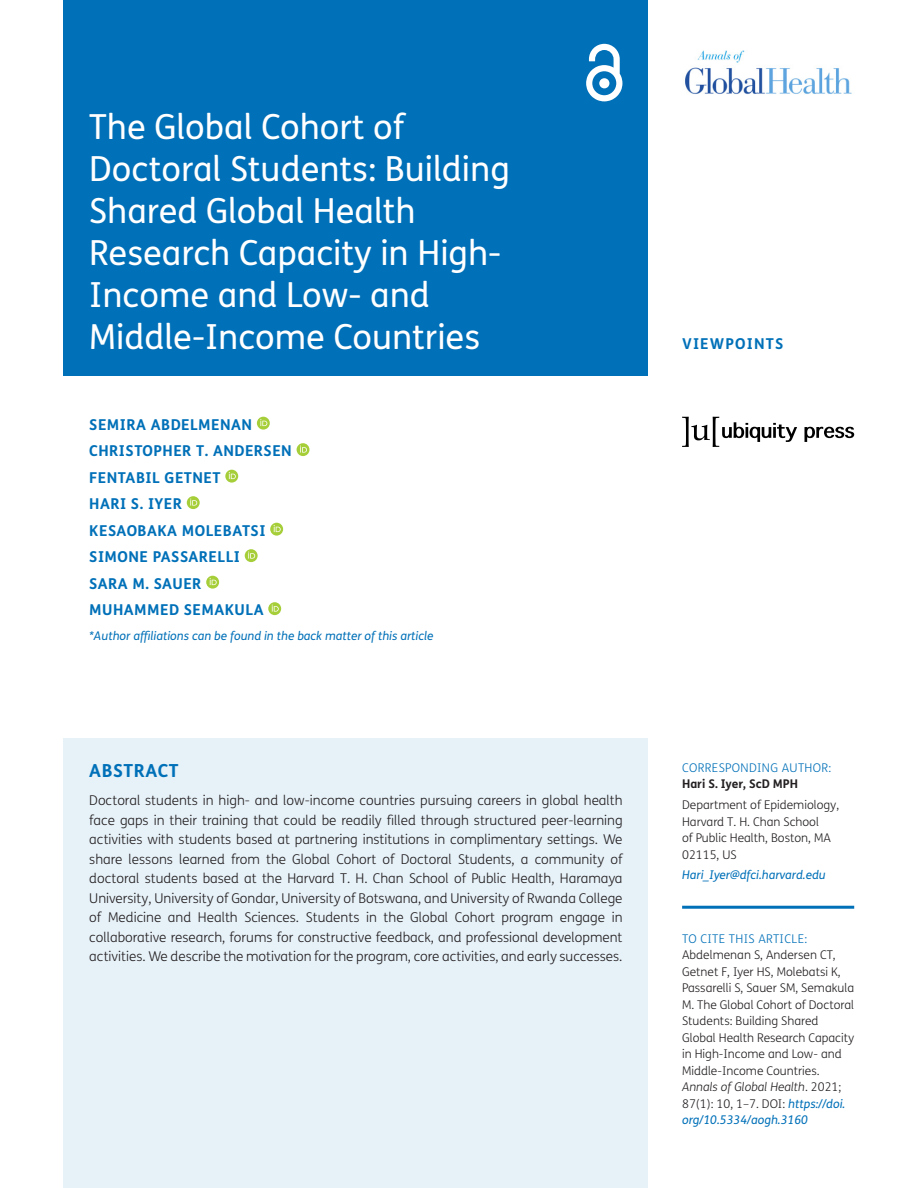
<style>
.page{position:relative;width:918px;height:1188px;background:#fff}
.page>*{position:absolute;margin:0;border:0;box-sizing:border-box;transform-origin:0 0}
.Article_Title{font:34.5px/42px "FS Me";color:#fff}
.t1{font:700 18px "FS Me";letter-spacing:.03em;color:#0070b8}
.Cover_Authors{font:700 15px "FS Me";letter-spacing:.03em;color:#0070b8}
.Article_Type{font:700 15px "FS Me";letter-spacing:.075em;color:#0070b8}
.Abstract_Copy{font:300 13.5px/19.5px "FS Me";color:#231f20;text-align:justify}
.Meta{font:300 12px/16.5px "FS Me";color:#231f20}
.Meta-2{font:italic 12px "FS Me";color:#0070b8}
.Meta_Titles{font:300 12px "FS Me";letter-spacing:.03em;color:#0070b8}
.Meta_Titles_-_Rule{font:300 12px "FS Me";letter-spacing:.03em;color:#0070b8}
.Meta-3{font:700 12px "FS Me";color:#231f20}
.s1{font-style:italic}
.s2{font-weight:400;font-style:italic;color:#0070b8}
</style>
<div class="page">
<div style="left:64px;top:0;width:584px;height:376px;background:#0070b8"></div>
<svg style="left:586px;top:44px;width:36px;height:57px"></svg>
<svg style="left:804px;top:427px;width:50px;height:15px"></svg>
<svg style="left:682px;top:417px;width:115px;height:30px"></svg>
<img style="left:685px;top:51px;width:167px;height:43px">
<hr style="left:682px;top:906px;width:172px;height:3px;background:#0070b8">
<div style="left:64px;top:738px;width:584px;height:450px;background:#e6f1f8"></div>
<svg style="left:257px;top:417px;width:13px;height:13px"></svg>
<svg style="left:260px;top:419px;width:7px;height:7px"></svg>
<div style="left:297px;top:443px;width:12px;height:13px;background:#a6ce39;border-radius:50%"></div>
<svg style="left:300px;top:446px;width:7px;height:7px"></svg>
<svg style="left:225px;top:470px;width:13px;height:13px"></svg>
<svg style="left:229px;top:472px;width:7px;height:7px"></svg>
<svg style="left:187px;top:496px;width:13px;height:13px"></svg>
<svg style="left:190px;top:499px;width:7px;height:7px"></svg>
<svg style="left:270px;top:523px;width:13px;height:13px"></svg>
<svg style="left:274px;top:525px;width:7px;height:7px"></svg>
<svg style="left:245px;top:549px;width:13px;height:13px"></svg>
<svg style="left:248px;top:552px;width:7px;height:7px"></svg>
<svg style="left:206px;top:576px;width:13px;height:13px"></svg>
<svg style="left:210px;top:578px;width:7px;height:7px"></svg>
<svg style="left:268px;top:602px;width:13px;height:13px"></svg>
<svg style="left:272px;top:605px;width:7px;height:7px"></svg>
<p class="Article_Title" style="left:89px;top:106px;width:422px">The Global Cohort of<br>Doctoral Students: Building<br>Shared Global Health<br>Research Capacity in High-<br>Income and Low- and<br>Middle-Income Countries</p>
<p class="Cover_Authors" style="left:89px;top:415px;width:164px">SEMIRA ABDELMENAN</p>
<p class="Cover_Authors" style="left:89px;top:441px;width:204px">CHRISTOPHER T. ANDERSEN</p>
<p class="Cover_Authors" style="left:89px;top:468px;width:133px">FENTABIL GETNET</p>
<p class="Cover_Authors" style="left:89px;top:494px;width:94px">HARI S. IYER</p>
<p class="Cover_Authors" style="left:89px;top:521px;width:178px">KESAOBAKA MOLEBATSI</p>
<p class="Cover_Authors" style="left:89px;top:547px;width:152px">SIMONE PASSARELLI</p>
<p class="Cover_Authors" style="left:89px;top:574px;width:114px">SARA M. SAUER</p>
<p class="Cover_Authors" style="left:89px;top:600px;width:176px">MUHAMMED SEMAKULA</p>
<p class="Meta-2" style="left:89px;top:629px;width:346px">*Author affiliations can be found in the back matter of this article</p>
<h1 class="t1" style="left:89px;top:759px;width:91px">ABSTRACT</h1>
<p class="Abstract_Copy" style="left:89px;top:791px;width:535px">Doctoral students in high- and low-income countries pursuing careers in global health face gaps in their training that could be readily filled through structured peer-learning activities with students based at partnering institutions in complimentary settings. We share lessons learned from the Global Cohort of Doctoral Students, a community of doctoral students based at the Harvard T. H. Chan School of Public Health, Haramaya University, University of Gondar, University of Botswana, and University of Rwanda College of Medicine and Health Sciences. Students in the Global Cohort program engage in collaborative research, forums for constructive feedback, and professional development activities. We describe the motivation for the program, core activities, and early successes.</p>
<p class="Article_Type" style="left:682px;top:334px;width:103px">VIEWPOINTS</p>
<p class="Meta_Titles" style="left:682px;top:761px;width:151px">CORRESPONDING AUTHOR:</p>
<p class="Meta-3" style="left:682px;top:777px;width:117px">Hari S. Iyer, ScD MPH</p>
<p class="Meta" style="left:682px;top:797px;width:159px">Department of Epidemiology,<br>Harvard T. H. Chan School<br>of Public Health, Boston, MA<br>02115, US</p>
<p class="Meta-2" style="left:682px;top:868px;width:145px">Hari_Iyer@dfci.harvard.edu</p>
<p class="Meta_Titles_-_Rule" style="left:682px;top:932px;width:127px">TO CITE THIS ARTICLE:</p>
<p class="Meta" style="left:682px;top:947px;width:174px">Abdelmenan S, Andersen CT,<br>Getnet F, Iyer HS, Molebatsi K,<br>Passarelli S, Sauer SM, Semakula<br>M. The Global Cohort of Doctoral<br>Students: Building Shared<br>Global Health Research Capacity in High-Income and Low- and<br>Middle-Income Countries.<br><span class="s1">Annals of Global Health</span>. 2021;<br>87(1): 10, 1–7. DOI: <span class="s2">https://doi. org/10.5334/aogh.3160</span></p>
</div>
